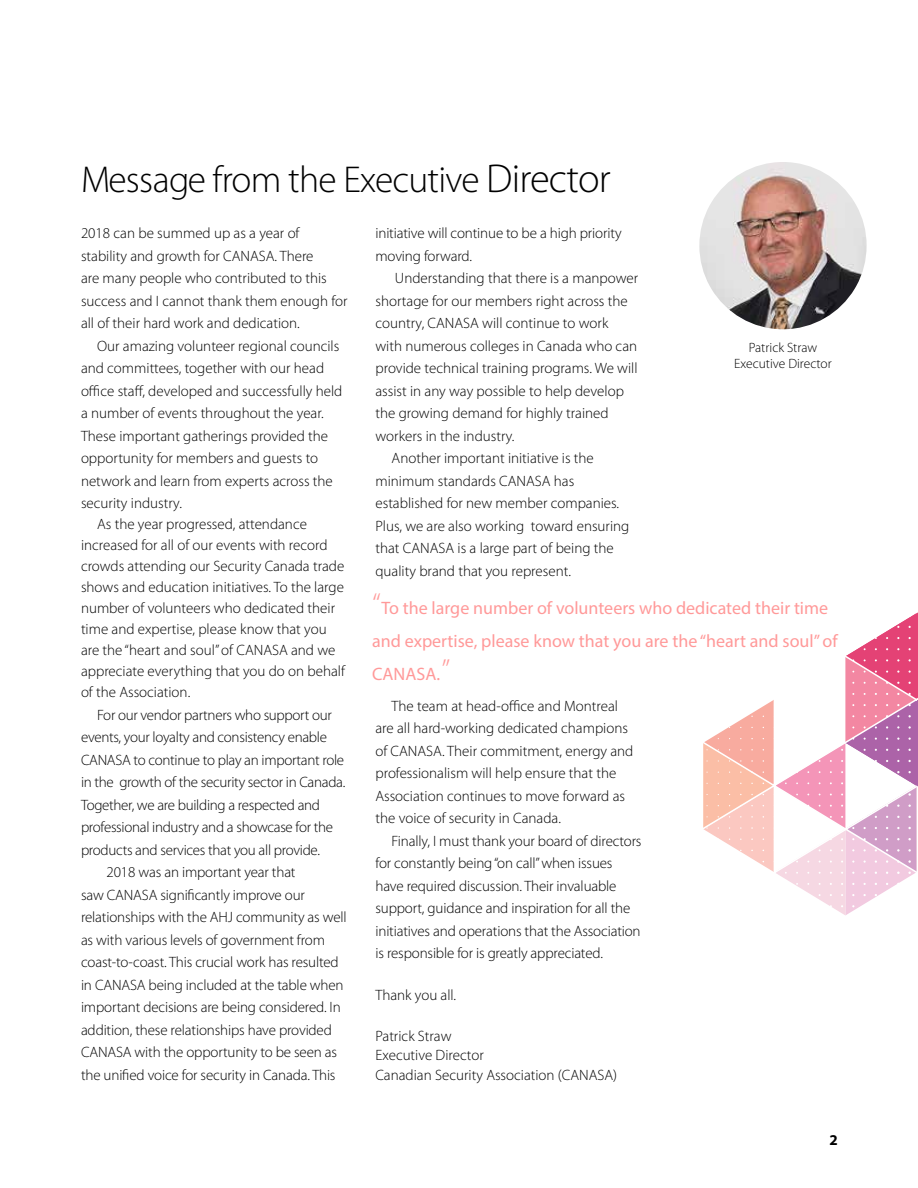
<style>
.page{position:relative;width:918px;height:1188px;background:#fff}
.page>*{position:absolute;margin:0;border:0;box-sizing:border-box;transform-origin:0 0}
.t1{font:300 37.5px "Myriad Pro";letter-spacing:-.02em;color:#000}
.t2{font:18px/33px "Myriad Pro";color:#f99}
.t3{font:300 15px/22.5px "Myriad Pro";color:#000}
.t4{font:300 15px "Myriad Pro";letter-spacing:-.02em;color:#000}
.t5{font:700 15px "Myriad Pro";color:#000}
.t6{font:300 13.5px/16.5px "Myriad Pro";color:#000;text-align:center}
.s1{font-size:40.5px}
.s2{font-weight:300;font-size:30px}
</style>
<div class="page">
<svg style="left:884px;top:612px;width:34px;height:21px"></svg>
<svg style="left:703px;top:633px;width:215px;height:283px"></svg>
<img style="left:699px;top:162px;width:168px;height:167px">
<h1 class="t1" style="left:81px;top:157px;width:531px">Message from the Executive <span class="s1">Director</span></h1>
<p class="t3" style="left:81px;top:222px;width:268px">2018 can be summed up as a year of stability and growth for CANASA. There<br>are many people who contributed to this success and I cannot thank them enough for all of their hard work and dedication.</p>
<p class="t3" style="left:81px;top:334px;width:263px;text-indent:16px">Our amazing volunteer regional councils and committees, together with our head office staff, developed and successfully held a number of events throughout the year.<br>These important gatherings provided the opportunity for members and guests to network and learn from experts across the security industry.</p>
<p class="t3" style="left:81px;top:513px;width:266px;line-height:21px;text-indent:16px">As the year progressed, attendance increased for all of our events with record crowds attending our Security Canada trade shows and education initiatives. To the large number of volunteers who dedicated their time and expertise, please know that you are the “heart and soul” of CANASA and we appreciate everything that you do on behalf of the Association.</p>
<p class="t4" style="left:97px;top:706px;width:236px">For our vendor partners who support our</p>
<p class="t4" style="left:81px;top:728px;width:248px">events, your loyalty and consistency enable</p>
<p class="t4" style="left:81px;top:751px;width:265px">CANASA to continue to play an important role</p>
<p class="t4" style="left:81px;top:773px;width:266px">in the growth of the security sector in Canada.</p>
<p class="t4" style="left:81px;top:796px;width:241px">Together, we are building a respected and</p>
<p class="t4" style="left:81px;top:818px;width:254px">professional industry and a showcase for the</p>
<p class="t4" style="left:81px;top:841px;width:241px">products and services that you all provide.</p>
<p class="t3" style="left:107px;top:861px;width:191px">2018 was an important year that</p>
<p class="t3" style="left:81px;top:883px;width:225px">saw CANASA significantly improve our</p>
<p class="t3" style="left:81px;top:906px;width:267px">relationships with the AHJ community as well</p>
<p class="t3" style="left:81px;top:928px;width:245px">as with various levels of government from</p>
<p class="t3" style="left:81px;top:951px;width:259px">coast-to-coast. This crucial work has resulted</p>
<p class="t3" style="left:81px;top:973px;width:264px">in CANASA being included at the table when</p>
<p class="t3" style="left:81px;top:996px;width:261px">important decisions are being considered. In</p>
<p class="t3" style="left:81px;top:1018px;width:252px">addition, these relationships have provided</p>
<p class="t3" style="left:81px;top:1041px;width:258px">CANASA with the opportunity to be seen as</p>
<p class="t3" style="left:81px;top:1063px;width:256px">the unified voice for security in Canada. This</p>
<p class="t3" style="left:375px;top:222px;width:248px">initiative will continue to be a high priority moving forward.</p>
<p class="t3" style="left:395px;top:267px;width:245px">Understanding that there is a manpower</p>
<p class="t3" style="left:375px;top:289px;width:254px">shortage for our members right across the</p>
<p class="t3" style="left:375px;top:312px;width:234px">country, CANASA will continue to work</p>
<p class="t3" style="left:375px;top:334px;width:263px">with numerous colleges in Canada who can</p>
<p class="t3" style="left:375px;top:357px;width:264px">provide technical training programs. We will</p>
<p class="t3" style="left:375px;top:379px;width:250px">assist in any way possible to help develop</p>
<p class="t3" style="left:375px;top:402px;width:235px">the growing demand for highly trained</p>
<p class="t3" style="left:375px;top:424px;width:141px">workers in the industry.</p>
<p class="t3" style="left:392px;top:447px;width:204px">Another important initiative is the</p>
<p class="t3" style="left:375px;top:469px;width:200px">minimum standards CANASA has</p>
<p class="t3" style="left:375px;top:492px;width:245px">established for new member companies.</p>
<p class="t3" style="left:375px;top:514px;width:256px">Plus, we are also working toward ensuring</p>
<p class="t3" style="left:375px;top:537px;width:240px">that CANASA is a large part of being the</p>
<p class="t3" style="left:375px;top:559px;width:197px">quality brand that you represent.</p>
<p class="t6" style="left:734px;top:339px;width:99px">Patrick Straw<br>Executive Director</p>
<p class="t2" style="left:372px;top:591px;width:467px"><span class="s2">“</span>To the large number of volunteers who dedicated their time and expertise, please know that you are the “heart and soul” of<br>CANASA.<span class="s2">”</span></p>
<p class="t3" style="left:375px;top:694px;width:260px;text-indent:16px">The team at head-office and Montreal are all hard-working dedicated champions of CANASA. Their commitment, energy and professionalism will help ensure that the Association continues to move forward as the voice of security in Canada.</p>
<p class="t3" style="left:375px;top:829px;width:268px;text-indent:16px">Finally, I must thank your board of directors for constantly being “on call” when issues have required discussion. Their invaluable support, guidance and inspiration for all the initiatives and operations that the Association is responsible for is greatly appreciated.</p>
<p class="t3" style="left:375px;top:984px;width:82px">Thank you all.</p>
<p class="t3" style="left:375px;top:1026px;width:243px;line-height:19.5px">Patrick Straw<br>Executive Director<br>Canadian Security Association (CANASA)</p>
<p class="t5" style="left:829px;top:1130px;width:10px">2</p>
</div>
